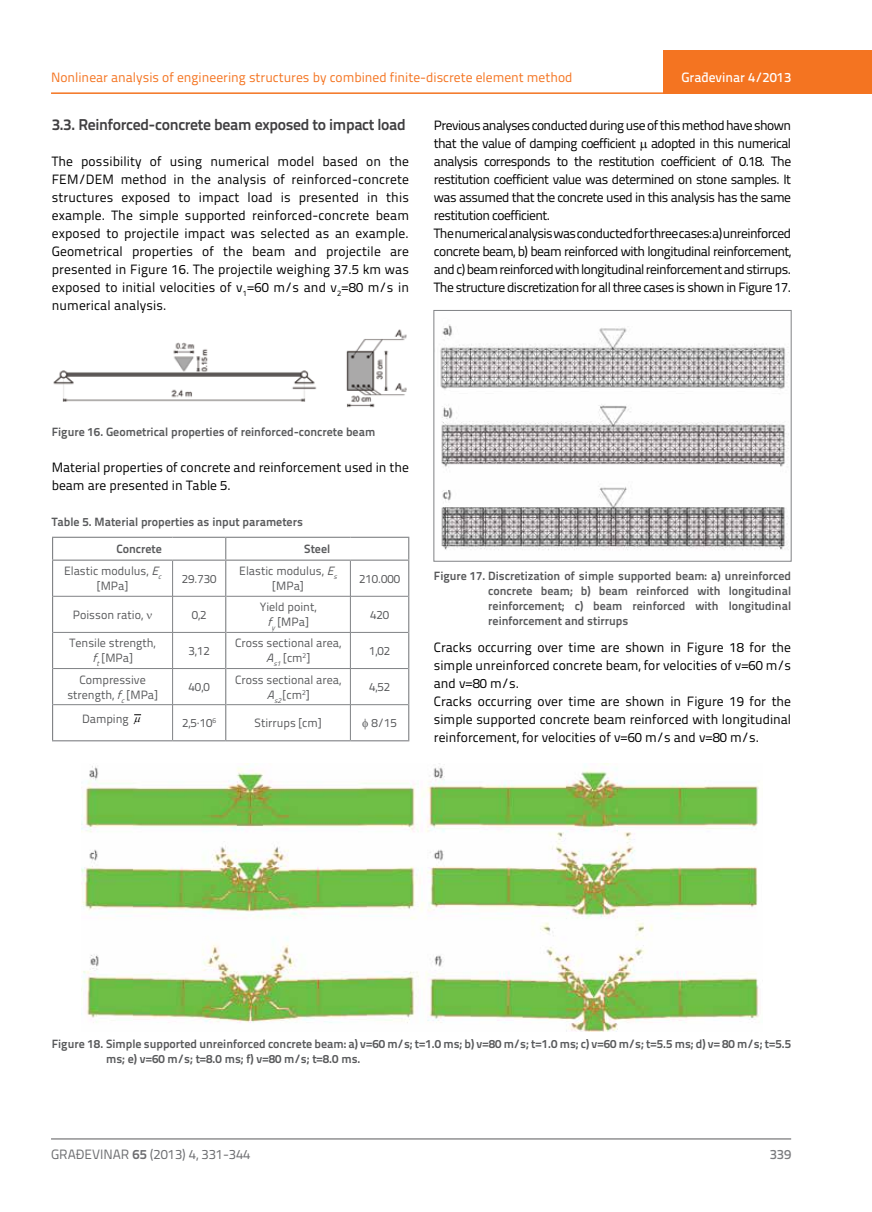
<style>
.page{position:relative;width:872px;height:1212px;background:#fff}
.page>*{position:absolute;margin:0;border:0;box-sizing:border-box;transform-origin:0 0}
.t1{font:700 15.75px "Titillium Text 22 L";letter-spacing:-.02em;color:#414042}
.t2{font:13.5px/18px "Titillium Text 22 L";letter-spacing:-.04em;color:#000;text-align:justify}
.t3{font:13.5px/18px "Titillium Text 22 L";color:#000}
.t4{font:13.5px "Titillium Text 22 L";color:#f47421}
.t5{font:13.5px "Titillium Text 22 L";color:#6d6e71}
.t6{font:500 13.5px "Titillium Text 22 L";color:#fff}
.t7{font:500 13.5px "Titillium Text 22 L";color:#797a7d}
.t8{font:700 12px/15px "Titillium Text 22 L";color:#58595b;text-align:justify}
.t9{font:12px/15px "Titillium Text 22 L";color:#58595b;text-align:center}
.s1{font-style:italic}
.s2{font-weight:700}
</style>
<div class="page">
<hr style="left:51px;top:92px;width:821px;height:2px;background:#f47421">
<div style="left:663px;top:50px;width:209px;height:44px;background:#f47421"></div>
<hr style="left:51px;top:1139px;width:740px;height:1px;background:#58595b">
<img style="left:53px;top:329px;width:354px;height:79px">
<hr style="left:172px;top:561px;width:1px;height:35px;background:#808285">
<hr style="left:350px;top:561px;width:1px;height:35px;background:#808285">
<hr style="left:53px;top:596px;width:120px;height:1px;background:#808285">
<hr style="left:173px;top:596px;width:52px;height:1px;background:#808285">
<hr style="left:172px;top:596px;width:1px;height:36px;background:#808285">
<hr style="left:226px;top:596px;width:124px;height:1px;background:#808285">
<hr style="left:350px;top:596px;width:58px;height:1px;background:#808285">
<hr style="left:350px;top:596px;width:1px;height:36px;background:#808285">
<hr style="left:53px;top:632px;width:120px;height:1px;background:#808285">
<hr style="left:173px;top:632px;width:52px;height:1px;background:#808285">
<hr style="left:172px;top:633px;width:1px;height:35px;background:#808285">
<hr style="left:226px;top:632px;width:124px;height:1px;background:#808285">
<hr style="left:350px;top:632px;width:58px;height:1px;background:#808285">
<hr style="left:350px;top:633px;width:1px;height:35px;background:#808285">
<hr style="left:53px;top:668px;width:120px;height:1px;background:#808285">
<hr style="left:173px;top:668px;width:52px;height:1px;background:#808285">
<hr style="left:172px;top:669px;width:1px;height:35px;background:#808285">
<hr style="left:226px;top:668px;width:124px;height:1px;background:#808285">
<hr style="left:350px;top:668px;width:58px;height:1px;background:#808285">
<hr style="left:350px;top:669px;width:1px;height:35px;background:#808285">
<hr style="left:53px;top:704px;width:120px;height:1px;background:#808285">
<hr style="left:173px;top:704px;width:52px;height:1px;background:#808285">
<hr style="left:172px;top:705px;width:1px;height:35px;background:#808285">
<hr style="left:226px;top:704px;width:124px;height:1px;background:#808285">
<hr style="left:350px;top:704px;width:58px;height:1px;background:#808285">
<hr style="left:350px;top:705px;width:1px;height:35px;background:#808285">
<hr style="left:408px;top:561px;width:1px;height:35px;background:#808285">
<hr style="left:408px;top:596px;width:1px;height:36px;background:#808285">
<hr style="left:408px;top:632px;width:1px;height:36px;background:#808285">
<hr style="left:408px;top:668px;width:1px;height:37px;background:#808285">
<hr style="left:408px;top:705px;width:1px;height:35px;background:#808285">
<hr style="left:226px;top:740px;width:124px;height:1px;background:#808285">
<hr style="left:350px;top:740px;width:59px;height:1px;background:#808285">
<hr style="left:226px;top:537px;width:124px;height:1px;background:#808285">
<hr style="left:350px;top:537px;width:59px;height:1px;background:#808285">
<svg style="left:408px;top:538px;width:1px;height:21px"></svg>
<hr style="left:52px;top:559px;width:121px;height:2px;background:#808285">
<hr style="left:173px;top:559px;width:53px;height:2px;background:#808285">
<hr style="left:226px;top:559px;width:124px;height:2px;background:#808285">
<hr style="left:350px;top:559px;width:59px;height:2px;background:#808285">
<hr style="left:52px;top:537px;width:121px;height:1px;background:#808285">
<svg style="left:52px;top:538px;width:1px;height:21px"></svg>
<hr style="left:173px;top:537px;width:53px;height:1px;background:#808285">
<svg style="left:225px;top:538px;width:1px;height:21px"></svg>
<hr style="left:52px;top:561px;width:1px;height:35px;background:#808285">
<hr style="left:225px;top:561px;width:1px;height:35px;background:#808285">
<hr style="left:52px;top:596px;width:1px;height:36px;background:#808285">
<hr style="left:225px;top:596px;width:1px;height:36px;background:#808285">
<hr style="left:52px;top:632px;width:1px;height:36px;background:#808285">
<hr style="left:225px;top:632px;width:1px;height:36px;background:#808285">
<hr style="left:52px;top:668px;width:1px;height:37px;background:#808285">
<hr style="left:225px;top:668px;width:1px;height:37px;background:#808285">
<hr style="left:52px;top:705px;width:1px;height:35px;background:#808285">
<hr style="left:225px;top:705px;width:1px;height:35px;background:#808285">
<hr style="left:52px;top:740px;width:121px;height:1px;background:#808285">
<hr style="left:173px;top:740px;width:53px;height:1px;background:#808285">
<img style="left:440px;top:324px;width:349px;height:226px">
<img style="left:81px;top:763px;width:678px;height:269px">
<svg style="left:134px;top:714px;width:7px;height:2px"></svg>
<p class="t4" style="left:51px;top:68px;width:523px">Nonlinear analysis of engineering structures by combined finite-discrete element method</p>
<p class="t1" style="left:52px;top:112px;width:356px">3.3. Reinforced-concrete beam exposed to impact load</p>
<p class="t2" style="left:52px;top:151px;width:359px">The possibility of using numerical model based on the FEM/DEM method in the analysis of reinforced-concrete structures exposed to impact load is presented in this example. The simple supported reinforced-concrete beam exposed to projectile impact was selected as an example.<br>Geometrical properties of the beam and projectile are presented in Figure 16. The projectile weighing 37.5 km was exposed to initial velocities of v<sub>1</sub>=60 m/s and v<sub>2</sub>=80 m/s in numerical analysis.</p>
<p class="t6" style="left:681px;top:67px;width:111px">Građevinar 4/2013</p>
<p class="t2" style="left:434px;top:115px;width:359px;text-align:left">Previous analyses conducted during use of this method have shown that the value of damping coefficient adopted in this numerical analysis corresponds to the restitution coefficient of 0.18. The restitution coefficient value was determined on stone samples. It was assumed that the concrete used in this analysis has the same restitution coefficient.<br>The numerical analysis was conducted for three cases: a) unreinforced concrete beam, b) beam reinforced with longitudinal reinforcement, and c) beam reinforced with longitudinal reinforcement and stirrups.<br>The structure discretization for all three cases is shown in Figure 17.</p>
<p class="t8" style="left:52px;top:423px;width:325px">Figure 16. Geometrical properties of reinforced-concrete beam</p>
<p class="t3" style="left:52px;top:457px;width:359px">Material properties of concrete and reinforcement used in the beam are presented in Table 5.</p>
<p class="t8" style="left:52px;top:513px;width:253px">Table 5. Material properties as input parameters</p>
<p class="t8" style="left:116px;top:541px;width:47px">Concrete</p>
<p class="t8" style="left:304px;top:541px;width:27px">Steel</p>
<p class="t9" style="left:64px;top:563px;width:101px">Elastic modulus, <span class="s1">E</span><sub>c </sub>[MPa]</p>
<p class="t9" style="left:182px;top:570px;width:36px">29.730</p>
<p class="t9" style="left:239px;top:563px;width:102px">Elastic modulus, <span class="s1">E</span><sub>s </sub>[MPa]</p>
<p class="t9" style="left:359px;top:570px;width:43px">210.000</p>
<p class="t9" style="left:73px;top:606px;width:72px">Poisson ratio,</p>
<p class="t9" style="left:192px;top:606px;width:16px">0,2</p>
<p class="t9" style="left:260px;top:599px;width:58px">Yield point, <span class="s1">f</span><sub>y</sub>[MPa]</p>
<p class="t9" style="left:370px;top:606px;width:21px">420</p>
<p class="t9" style="left:70px;top:635px;width:88px">Tensile strength, <span class="s1">f</span><sub>t</sub>[MPa]</p>
<p class="t9" style="left:189px;top:643px;width:23px">3,12</p>
<p class="t9" style="left:235px;top:635px;width:108px">Cross sectional area,<br><span class="s1">A</span><sub>s1</sub>[cm<sup>2</sup>]</p>
<p class="t9" style="left:369px;top:643px;width:23px">1,02</p>
<p class="t9" style="left:67px;top:671px;width:92px">Compressive strength, <span class="s1">f</span><sub>c</sub>[MPa]</p>
<p class="t9" style="left:189px;top:679px;width:23px">40,0</p>
<p class="t9" style="left:235px;top:671px;width:108px">Cross sectional area,<br><span class="s1">A</span><sub>s2</sub>[cm<sup>2</sup>]</p>
<p class="t9" style="left:369px;top:679px;width:23px">4,52</p>
<p class="t9" style="left:82px;top:710px;width:48px">Damping</p>
<p class="t9" style="left:182px;top:715px;width:36px">2,5∙10<sup>6</sup></p>
<p class="t9" style="left:255px;top:715px;width:68px">Stirrups [cm]</p>
<p class="t9" style="left:371px;top:715px;width:27px">8/15</p>
<p class="t8" style="left:488px;top:567px;width:304px;text-indent:-54px">Figure 17. Discretization of simple supported beam: a) unreinforced concrete beam; b) beam reinforced with longitudinal reinforcement; c) beam reinforced with longitudinal reinforcement and stirrups</p>
<p class="t3" style="left:434px;top:637px;width:359px">Cracks occurring over time are shown in Figure 18 for the simple unreinforced concrete beam, for velocities of v=60 m/s and v=80 m/s.<br>Cracks occurring over time are shown in Figure 19 for the simple supported concrete beam reinforced with longitudinal reinforcement, for velocities of v=60 m/s and v=80 m/s.</p>
<p class="t8" style="left:106px;top:1036px;width:686px;text-indent:-54px">Figure 18. Simple supported unreinforced concrete beam: a) v=60 m/s; t=1.0 ms; b) v=80 m/s; t=1.0 ms; c) v=60 m/s; t=5.5 ms; d) v= 80 m/s; t=5.5 ms; e) v=60 m/s; t=8.0 ms; f) v=80 m/s; t=8.0 ms.</p>
<p class="t5" style="left:51px;top:1144px;width:201px">GRAĐEVINAR <span class="s2">65</span> (2013) 4, 331-344</p>
<p class="t7" style="left:769px;top:1144px;width:23px">339</p>
</div>
